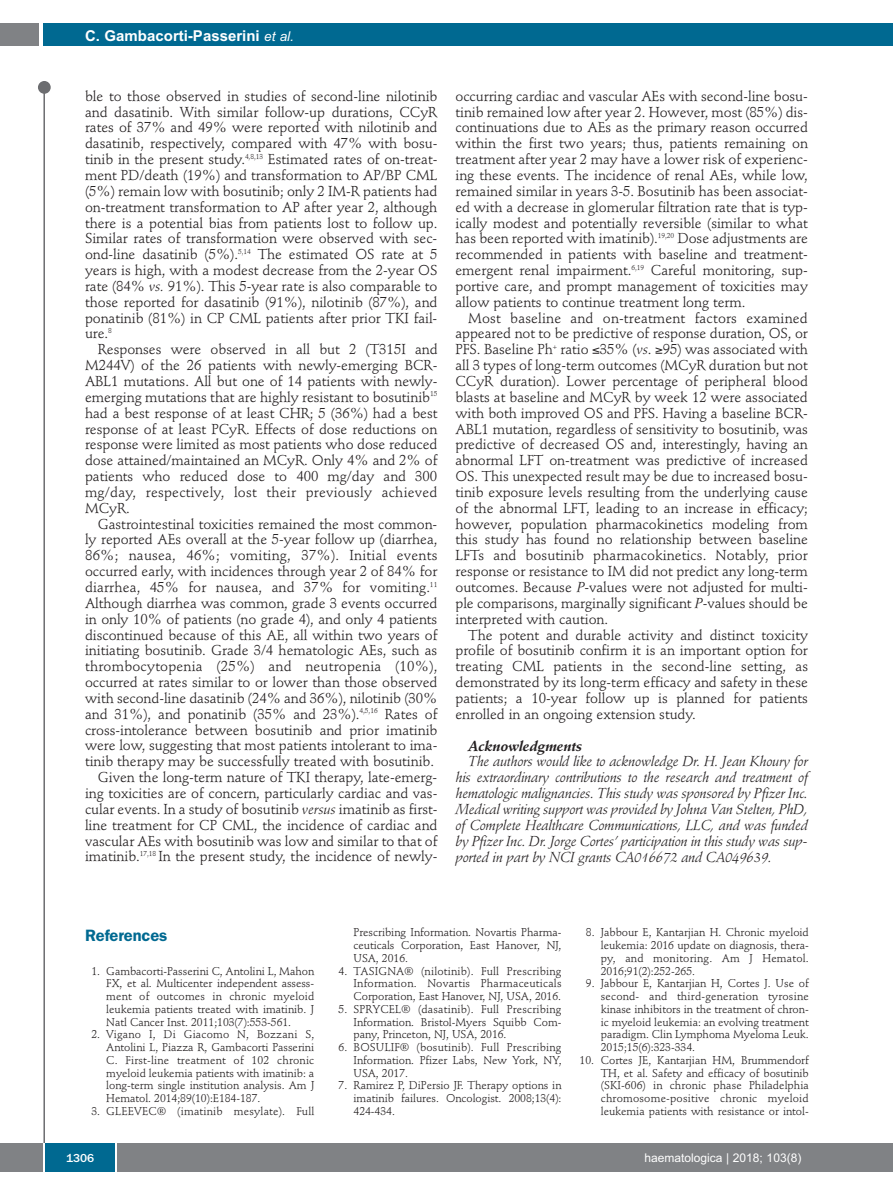
<style>
.page{position:relative;width:893px;height:1191px;background:#fff}
.page>*{position:absolute;margin:0;border:0;box-sizing:border-box;transform-origin:0 0}
.t1{font:600 16.5px "Franklin Gothic";letter-spacing:-.005em;color:#006991}
.t2{font:700 15px "Arial";color:#fff}
.t3{font:14.25px/15.9px "Stempel Schneidler";letter-spacing:-.005em;color:#231f20;text-align:justify}
.t4{font:italic 14.25px/15.9px "Stempel Schneidler";letter-spacing:-.015em;color:#231f20;text-align:justify}
.t5{font:italic 700 14.25px "Stempel Schneidler";letter-spacing:-.005em;color:#231f20}
.t6{font:12px "Arial";color:#fff}
.t7{font:500 12px "Franklin Gothic";color:#fff}
.t8{font:11.25px/12.8px "Stempel Schneidler";letter-spacing:-.005em;color:#231f20;text-align:justify}
.t9{font:11.25px "Stempel Schneidler";letter-spacing:.015em;color:#231f20}
.s1{font-weight:400;font-style:italic;font-size:13.5px}
.s2{font-style:italic}
</style>
<div class="page">
<div style="left:38px;top:81px;width:13px;height:13px;background:#6c6d70;border-radius:50%"></div>
<hr style="left:43px;top:84px;width:2px;height:1061px;background:#6c6d70">
<div style="left:43px;top:23px;width:850px;height:22px;background:#006991"></div>
<div style="left:0;top:23px;width:39px;height:22px;background:#808285"></div>
<div style="left:0;top:1143px;width:893px;height:28px;background:#808285"></div>
<div style="left:45px;top:1143px;width:71px;height:28px;background:#006991"></div>
<hr style="left:43px;top:1143px;width:2px;height:28px;background:#fff">
<svg style="left:116px;top:1143px;width:1px;height:28px"></svg>
<p class="t2" style="left:85px;top:27px;width:210px">C. Gambacorti-Passerini <span class="s1">et al.</span></p>
<p class="t3" style="left:85px;top:89px;width:354px">ble to those observed in studies of second-line nilotinib and dasatinib. With similar follow-up durations, CCyR rates of 37% and 49% were reported with nilotinib and dasatinib, respectively, compared with 47% with bosu&shy;tinib in the present study.<sup>4,8,13</sup> Estimated rates of on-treat&shy;ment PD/death (19%) and transformation to AP/BP CML (5%) remain low with bosutinib; only 2 IM-R patients had on-treatment transformation to AP after year 2, although there is a potential bias from patients lost to follow up.<br>Similar rates of transformation were observed with sec&shy;ond-line dasatinib (5%).<sup>5,14</sup> The estimated OS rate at 5 years is high, with a modest decrease from the 2-year OS rate (84% <span class="s2">vs.</span> 91%). This 5-year rate is also comparable to those reported for dasatinib (91%), nilotinib (87%), and ponatinib (81%) in CP CML patients after prior TKI fail&shy;ure.<sup>8</sup></p>
<p class="t3" style="left:85px;top:343px;width:354px;text-indent:13px">Responses were observed in all but 2 (T315I and M244V) of the 26 patients with newly-emerging BCR-ABL1 mutations. All but one of 14 patients with newly&shy;emerging mutations that are highly resistant to bosutinib<sup>15 </sup>had a best response of at least CHR; 5 (36%) had a best response of at least PCyR. Effects of dose reductions on response were limited as most patients who dose reduced dose attained/maintained an MCyR. Only 4% and 2% of patients who reduced dose to 400 mg/day and 300 mg/day, respectively, lost their previously achieved MCyR.</p>
<p class="t3" style="left:85px;top:517px;width:354px;text-align:right">Gastrointestinal toxicities remained the most common&shy;ly reported AEs overall at the 5-year follow up (diarrhea, 86%; nausea, 46%; vomiting, 37%). Initial events occurred early, with incidences through year 2 of 84% for diarrhea, 45% for nausea, and 37% for vomiting.<sup>11<br></sup>Although diarrhea was common, grade 3 events occurred in only 10% of patients (no grade 4), and only 4 patients discontinued because of this AE, all within two years of initiating bosutinib. Grade 3/4 hematologic AEs, such as thrombocytopenia (25%) and neutropenia (10%), occurred at rates similar to or lower than those observed with second-line dasatinib (24% and 36%), nilotinib (30% and 31%), and ponatinib (35% and 23%).<sup>4,5,16</sup> Rates of cross-intolerance between bosutinib and prior imatinib were low, suggesting that most patients intolerant to ima&shy;tinib therapy may be successfully treated with bosutinib.<br>Given the long-term nature of TKI therapy, late-emerg&shy;ing toxicities are of concern, particularly cardiac and vas&shy;cular events. In a study of bosutinib <span class="s2">versus</span> imatinib as first&shy;line treatment for CP CML, the incidence of cardiac and vascular AEs with bosutinib was low and similar to that of imatinib.<sup>17,18</sup> In the present study, the incidence of newly-</p>
<p class="t3" style="left:455px;top:89px;width:354px">occurring cardiac and vascular AEs with second-line bosu&shy;tinib remained low after year 2. However, most (85%) dis&shy;continuations due to AEs as the primary reason occurred within the first two years; thus, patients remaining on treatment after year 2 may have a lower risk of experienc&shy;ing these events. The incidence of renal AEs, while low, remained similar in years 3-5. Bosutinib has been associat&shy;ed with a decrease in glomerular filtration rate that is typ&shy;ically modest and potentially reversible (similar to what has been reported with imatinib).<sup>19,20</sup> Dose adjustments are recommended in patients with baseline and treatment&shy;emergent renal impairment.<sup>6,19</sup> Careful monitoring, sup&shy;portive care, and prompt management of toxicities may allow patients to continue treatment long term.</p>
<p class="t3" style="left:455px;top:311px;width:354px;text-indent:13px">Most baseline and on-treatment factors examined appeared not to be predictive of response duration, OS, or PFS. Baseline Ph<sup>+</sup> ratio ≤35% (<span class="s2">vs</span>. ≥95) was associated with all 3 types of long-term outcomes (MCyR duration but not CCyR duration). Lower percentage of peripheral blood blasts at baseline and MCyR by week 12 were associated with both improved OS and PFS. Having a baseline BCR-ABL1 mutation, regardless of sensitivity to bosutinib, was predictive of decreased OS and, interestingly, having an abnormal LFT on-treatment was predictive of increased OS. This unexpected result may be due to increased bosu&shy;tinib exposure levels resulting from the underlying cause of the abnormal LFT, leading to an increase in efficacy; however, population pharmacokinetics modeling from this study has found no relationship between baseline LFTs and bosutinib pharmacokinetics. Notably, prior response or resistance to IM did not predict any long-term outcomes. Because <span class="s2">P</span>-values were not adjusted for multi&shy;ple comparisons, marginally significant <span class="s2">P</span>-values should be interpreted with caution.</p>
<p class="t3" style="left:455px;top:628px;width:354px;text-indent:13px">The potent and durable activity and distinct toxicity profile of bosutinib confirm it is an important option for treating CML patients in the second-line setting, as demonstrated by its long-term efficacy and safety in these patients; a 10-year follow up is planned for patients enrolled in an ongoing extension study.</p>
<p class="t5" style="left:468px;top:740px;width:116px">Acknowledgments</p>
<p class="t4" style="left:455px;top:755px;width:354px;text-indent:13px">The authors would like to acknowledge Dr. H. Jean Khoury for his extraordinary contributions to the research and treatment of hematologic malignancies. This study was sponsored by Pfizer Inc.<br>Medical writing support was provided by Johna Van Stelten, PhD, of Complete Healthcare Communications, LLC, and was funded by Pfizer Inc. Dr. Jorge Cortes’ participation in this study was sup&shy;ported in part by NCI grants CA016672 and CA049639.</p>
<p class="t1" style="left:85px;top:929px;width:84px">References</p>
<p class="t8" style="left:106px;top:965px;width:210px;text-indent:-15px">1. Gambacorti-Passerini C, Antolini L, Mahon FX, et al. Multicenter independent assess&shy;ment of outcomes in chronic myeloid leukemia patients treated with imatinib. J Natl Cancer Inst. 2011;103(7):553-561.</p>
<p class="t8" style="left:106px;top:1029px;width:210px;text-indent:-15px">2. Vigano I, Di Giacomo N, Bozzani S, Antolini L, Piazza R, Gambacorti Passerini C. First-line treatment of 102 chronic myeloid leukemia patients with imatinib: a long-term single institution analysis. Am J Hematol. 2014;89(10):E184-187.</p>
<p class="t9" style="left:91px;top:1106px;width:224px">3. GLEEVEC® (imatinib mesylate). Full</p>
<p class="t8" style="left:354px;top:927px;width:209px">Prescribing Information. Novartis Pharma - ceuticals Corporation, East Hanover, NJ, USA, 2016.</p>
<p class="t8" style="left:354px;top:965px;width:209px;text-indent:-15px">4. TASIGNA® (nilotinib). Full Prescribing Information. Novartis Pharmaceuticals Corporation, East Hanover, NJ, USA, 2016.</p>
<p class="t8" style="left:354px;top:1003px;width:210px;text-indent:-15px">5. SPRYCEL® (dasatinib). Full Prescribing Information. Bristol-Myers Squibb Com - pany, Princeton, NJ, USA, 2016.</p>
<p class="t8" style="left:354px;top:1042px;width:210px;text-indent:-15px">6. BOSULIF® (bosutinib). Full Prescribing Information. Pfizer Labs, New York, NY, USA, 2017.</p>
<p class="t8" style="left:354px;top:1080px;width:210px;text-indent:-15px">7. Ramirez P, DiPersio JF. Therapy options in imatinib failures. Oncologist. 2008;13(4):<br>424-434.</p>
<p class="t8" style="left:601px;top:927px;width:209px;text-indent:-15px">8. Jabbour E, Kantarjian H. Chronic myeloid leukemia: 2016 update on diagnosis, thera&shy;py, and monitoring. Am J Hematol.<br>2016;91(2):252-265.</p>
<p class="t8" style="left:601px;top:978px;width:210px;text-indent:-15px">9. Jabbour E, Kantarjian H, Cortes J. Use of second- and third-generation tyrosine kinase inhibitors in the treatment of chron&shy;ic myeloid leukemia: an evolving treatment paradigm. Clin Lymphoma Myeloma Leuk.<br>2015;15(6):323-334.</p>
<p class="t8" style="left:601px;top:1054px;width:210px;text-indent:-21px">10. Cortes JE, Kantarjian HM, Brummendorf TH, et al. Safety and efficacy of bosutinib (SKI-606) in chronic phase Philadelphia chromosome-positive chronic myeloid leukemia patients with resistance or intol-</p>
<p class="t7" style="left:66px;top:1150px;width:30px">1306</p>
<p class="t6" style="left:644px;top:1150px;width:158px">haematologica | 2018; 103(8)</p>
</div>
